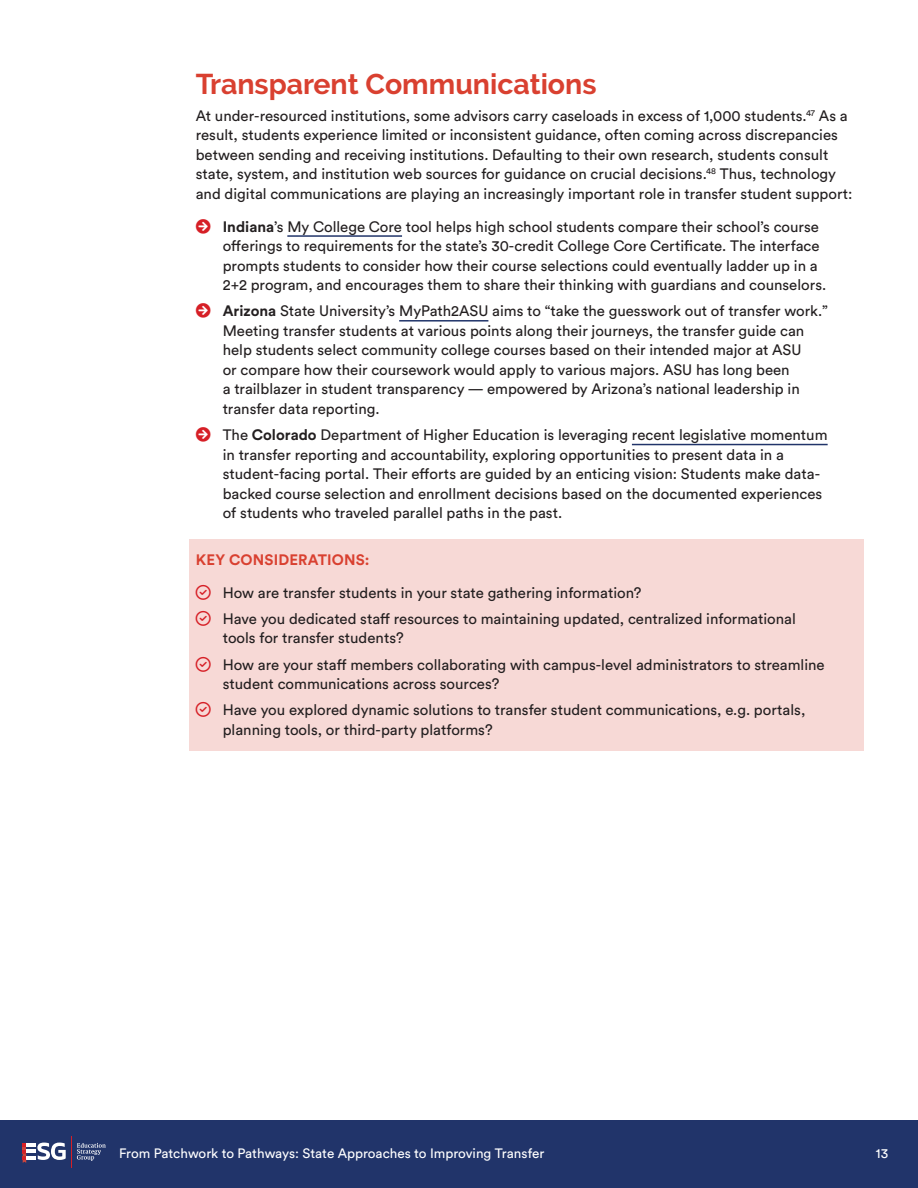
<style>
.page{position:relative;width:918px;height:1188px;background:#fff}
.page>*{position:absolute;margin:0;border:0;box-sizing:border-box;transform-origin:0 0}
.Subhead_B{font:700 28.5px "Raleway";color:#d94030}
.Body{font:15px/19.5px "Circular Std";color:#231f20}
.Key_Considerations{font:700 15px "Circular Std";letter-spacing:.01em;color:#d94030}
.t1{font:13.5px "Circular Std";color:#fff}
.s1{font-weight:700}
</style>
<div class="page">
<div style="left:0;top:1120px;width:918px;height:68px;background:#21346a"></div>
<svg style="left:77px;top:1143px;width:29px;height:18px"></svg>
<hr style="left:71px;top:1136px;width:1px;height:32px;background:#d61f26">
<svg style="left:23px;top:1143px;width:43px;height:20px"></svg>
<hr style="left:287px;top:235px;width:115px;height:2px;background:#21346a">
<hr style="left:399px;top:320px;width:89px;height:2px;background:#21346a">
<hr style="left:632px;top:444px;width:196px;height:1px;background:#21346a">
<div style="left:189px;top:539px;width:675px;height:42px;background:#f7d9d6"></div>
<div style="left:189px;top:579px;width:675px;height:35px;background:#f7d9d6"></div>
<div style="left:189px;top:605px;width:675px;height:55px;background:#f7d9d6"></div>
<div style="left:189px;top:651px;width:675px;height:54px;background:#f7d9d6"></div>
<div style="left:189px;top:696px;width:675px;height:55px;background:#f7d9d6"></div>
<p class="Subhead_B" style="left:196px;top:68px;width:402px">Transparent Communications</p>
<p class="Body" style="left:196px;top:105px;width:658px">At under-resourced institutions, some advisors carry caseloads in excess of 1,000 students.<sup>47</sup> As a result, students experience limited or inconsistent guidance, often coming across discrepancies between sending and receiving institutions. Defaulting to their own research, students consult state, system, and institution web sources for guidance on crucial decisions.<sup>48</sup> Thus, technology and digital communications are playing an increasingly important role in transfer student support:</p>
<p class="Body" style="left:223px;top:216px;width:605px"><span class="s1">Indiana</span>’s My College Core tool helps high school students compare their school’s course offerings to requirements for the state’s 30-credit College Core Certificate. The interface prompts students to consider how their course selections could eventually ladder up in a 2+2 program, and encourages them to share their thinking with guardians and counselors.</p>
<p class="Body" style="left:223px;top:301px;width:607px"><span class="s1">Arizona</span> State University’s MyPath2ASU aims to “take the guesswork out of transfer work.” Meeting transfer students at various points along their journeys, the transfer guide can help students select community college courses based on their intended major at ASU<br>or compare how their coursework would apply to various majors. ASU has long been<br>a trailblazer in student transparency — empowered by Arizona’s national leadership in transfer data reporting.</p>
<p class="Body" style="left:223px;top:425px;width:606px">The <span class="s1">Colorado</span> Department of Higher Education is leveraging recent legislative momentum in transfer reporting and accountability, exploring opportunities to present data in a student-facing portal. Their efforts are guided by an enticing vision: Students make data&shy;backed course selection and enrollment decisions based on the documented experiences of students who traveled parallel paths in the past.</p>
<p class="Key_Considerations" style="left:196px;top:550px;width:175px">KEY CONSIDERATIONS:</p>
<p class="Body" style="left:223px;top:582px;width:420px">How are transfer students in your state gathering information?</p>
<p class="Body" style="left:223px;top:609px;width:575px">Have you dedicated staff resources to maintaining updated, centralized informational tools for transfer students?</p>
<p class="Body" style="left:223px;top:654px;width:604px">How are your staff members collaborating with campus-level administrators to streamline student communications across sources?</p>
<p class="Body" style="left:223px;top:700px;width:584px">Have you explored dynamic solutions to transfer student communications, e.g. portals, planning tools, or third-party platforms?</p>
<p class="t1" style="left:119px;top:1145px;width:427px">From Patchwork to Pathways: State Approaches to Improving Transfer</p>
<p class="t1" style="left:876px;top:1145px;width:14px">13</p>
</div>
